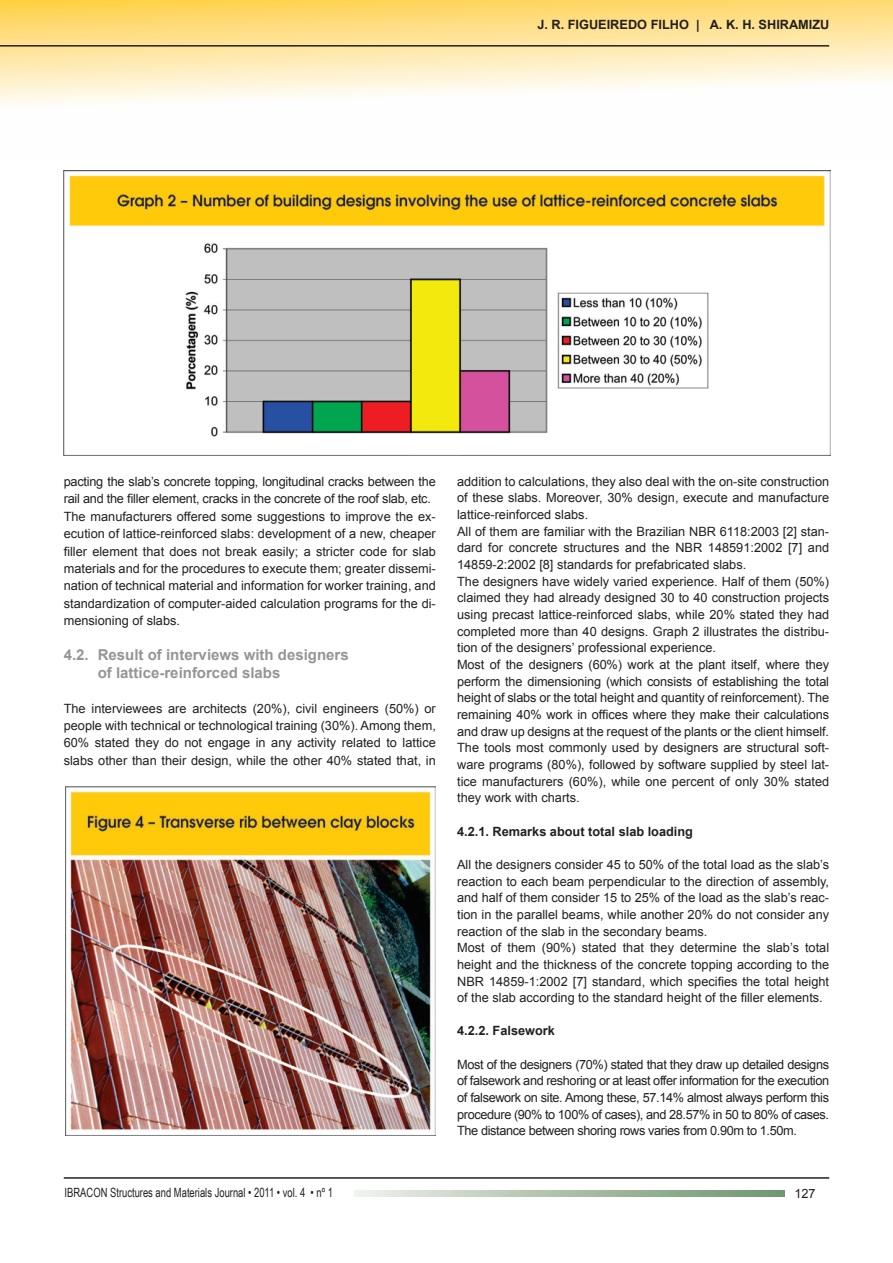
<style>
.page{position:relative;width:893px;height:1263px;background:#fff}
.page>*{position:absolute;margin:0;border:0;box-sizing:border-box;transform-origin:0 0}
.Subtítulo_2{font:700 15px "Arial";color:#939598}
.Texto_-_inglês{font:12.75px/16.6px "Arial";color:#231f20;text-align:justify}
.Texto_-_inglês-2{font:12.75px/17.4px "Arial";letter-spacing:-.02em;color:#231f20}
.Texto_-_inglês-3{font:700 12.75px "Arial";color:#231f20}
.t1{font:12.75px "Arial Narrow";color:#231f20;scale:.9 1}
</style>
<div class="page">
<svg style="left:0;top:0;width:893px;height:105px"></svg>
<hr style="left:64px;top:1177px;width:765px;height:2px;background:#231f20">
<hr style="left:0;top:45px;width:829px;height:2px;background:#231f20">
<svg style="left:354px;top:1190px;width:431px;height:6px;background:#acc0aa"></svg>
<img style="left:64px;top:170px;width:766px;height:285px">
<img style="left:65px;top:786px;width:371px;height:349px">
<p class="Texto_-_inglês-3" style="left:537px;top:16px;width:294px">J. R. FIGUEIREDO FILHO | A. K. H. SHIRAMIZU</p>
<p class="Texto_-_inglês-2" style="left:64px;top:473px;width:374px">pacting the slab’s concrete topping, longitudinal cracks between the rail and the filler element, cracks in the concrete of the roof slab, etc.</p>
<p class="Texto_-_inglês" style="left:64px;top:508px;width:374px;line-height:17.4px">The manufacturers offered some suggestions to improve the ex&shy;ecution of lattice-reinforced slabs: development of a new, cheaper filler element that does not break easily; a stricter code for slab materials and for the procedures to execute them; greater dissemi&shy;nation of technical material and information for worker training, and standardization of computer-aided calculation programs for the di&shy;mensioning of slabs.</p>
<p class="Subtítulo_2" style="left:64px;top:645px;width:286px">4.2. Result of interviews with designers</p>
<p class="Subtítulo_2" style="left:98px;top:662px;width:184px">of lattice-reinforced slabs</p>
<p class="Texto_-_inglês" style="left:64px;top:699px;width:374px;line-height:17.4px">The interviewees are architects (20%), civil engineers (50%) or people with technical or technological training (30%). Among them, 60% stated they do not engage in any activity related to lattice slabs other than their design, while the other 40% stated that, in</p>
<p class="Texto_-_inglês" style="left:457px;top:473px;width:374px">addition to calculations, they also deal with the on-site construction of these slabs. Moreover, 30% design, execute and manufacture lattice-reinforced slabs.</p>
<p class="Texto_-_inglês" style="left:457px;top:523px;width:374px">All of them are familiar with the Brazilian NBR 6118:2003 [2] stan&shy;dard for concrete structures and the NBR 148591:2002 [7] and 14859-2:2002 [8] standards for prefabricated slabs.</p>
<p class="Texto_-_inglês" style="left:457px;top:573px;width:374px">The designers have widely varied experience. Half of them (50%) claimed they had already designed 30 to 40 construction projects using precast lattice-reinforced slabs, while 20% stated they had completed more than 40 designs. Graph 2 illustrates the distribu&shy;tion of the designers’ professional experience.</p>
<p class="Texto_-_inglês" style="left:457px;top:656px;width:374px">Most of the designers (60%) work at the plant itself, where they perform the dimensioning (which consists of establishing the total height of slabs or the total height and quantity of reinforcement). The remaining 40% work in offices where they make their calculations and draw up designs at the request of the plants or the client himself.</p>
<p class="Texto_-_inglês" style="left:457px;top:740px;width:374px">The tools most commonly used by designers are structural soft&shy;ware programs (80%), followed by software supplied by steel lat&shy;tice manufacturers (60%), while one percent of only 30% stated they work with charts.</p>
<p class="Texto_-_inglês-3" style="left:457px;top:823px;width:237px">4.2.1. Remarks about total slab loading</p>
<p class="Texto_-_inglês" style="left:457px;top:856px;width:374px">All the designers consider 45 to 50% of the total load as the slab’s reaction to each beam perpendicular to the direction of assembly, and half of them consider 15 to 25% of the load as the slab’s reac&shy;tion in the parallel beams, while another 20% do not consider any reaction of the slab in the secondary beams.</p>
<p class="Texto_-_inglês" style="left:457px;top:939px;width:374px">Most of them (90%) stated that they determine the slab’s total height and the thickness of the concrete topping according to the NBR 14859-1:2002 [7] standard, which specifies the total height of the slab according to the standard height of the filler elements.</p>
<p class="Texto_-_inglês-3" style="left:457px;top:1022px;width:99px">4.2.2. Falsework</p>
<p class="Texto_-_inglês" style="left:457px;top:1056px;width:374px">Most of the designers (70%) stated that they draw up detailed designs of falsework and reshoring or at least offer information for the execution of falsework on site. Among these, 57.14% almost always perform this procedure (90% to 100% of cases), and 28.57% in 50 to 80% of cases.<br>The distance between shoring rows varies from 0.90m to 1.50m.</p>
<p class="t1" style="left:65px;top:1183px;width:300px">IBRACON Structures and Materials Journal • 2011 • vol. 4 • nº 1</p>
<p class="Texto_-_inglês" style="left:794px;top:1185px;width:23px">127</p>
</div>
